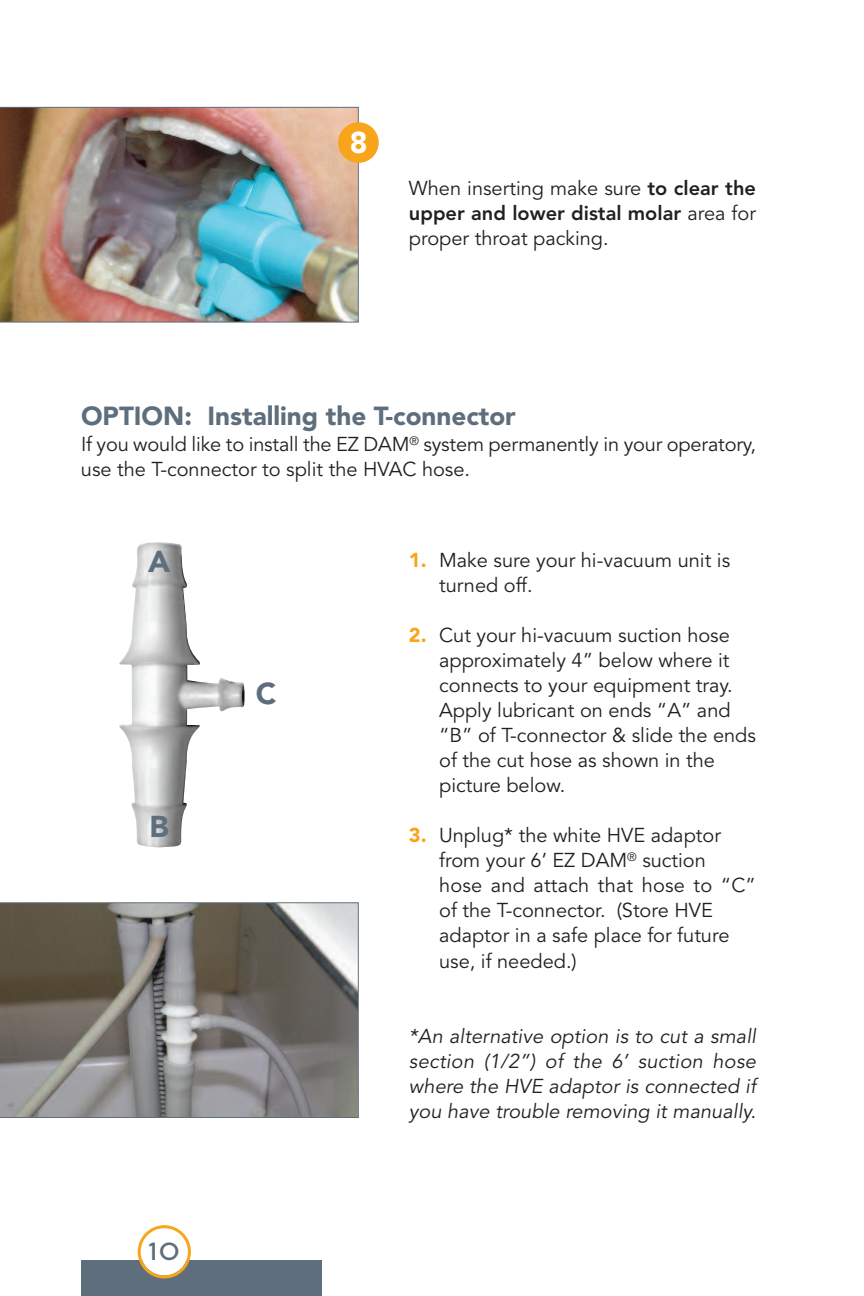
<style>
.page{position:relative;width:864px;height:1296px;background:#fff}
.page>*{position:absolute;margin:0;border:0;box-sizing:border-box;transform-origin:0 0}
.t1{font:900 30px "Avenir";color:#5e6e7d}
.t2{font:900 30px "Avenir";color:#fff}
.t3{font:900 26px "Avenir";color:#5e6e7d}
.t4{font:24px "Blair Md ITCTT Medium";color:#5e6e7d}
.t5{font:20px/25px "Avenir";color:#231f20}
.t6{font:italic 20px/25px "Avenir";letter-spacing:.005em;color:#231f20;text-align:justify}
.s1{font-weight:800}
.s2{font-weight:900;color:#f9a51b}
</style>
<div class="page">
<img style="left:119px;top:542px;width:126px;height:306px">
<div style="left:81px;top:1261px;width:241px;height:35px;background:#5e6e7d"></div>
<svg style="left:138px;top:1225px;width:53px;height:53px"></svg>
<img style="left:0;top:107px;width:359px;height:216px">
<div style="left:338px;top:122px;width:41px;height:41px;background:#f9a51b;border-radius:50%"></div>
<svg style="left:0;top:902px;width:359px;height:216px;background:#7e7a76"></svg>
<h1 class="t2" style="left:350px;top:131px;width:19px">8</h1>
<p class="t5" style="left:409px;top:177px;width:349px;text-align:justify">When inserting make sure <span class="s1">to clear the upper and lower distal molar</span> area for proper throat packing.</p>
<h2 class="t3" style="left:81px;top:405px;width:436px">OPTION: Installing the T-connector</h2>
<p class="t5" style="left:81px;top:434px;width:677px">If you would like to install the EZ DAM<sup>®</sup> system permanently in your operatory, use the T-connector to split the HVAC hose.</p>
<h1 class="t1" style="left:148px;top:549px;width:24px">A</h1>
<h1 class="t1" style="left:150px;top:815px;width:21px">B</h1>
<h1 class="t1" style="left:256px;top:682px;width:22px">C</h1>
<p class="t4" style="left:149px;top:1232px;width:33px">10</p>
<p class="t5" style="left:439px;top:549px;width:293px;text-indent:-30px"><span class="s2">1.</span> Make sure your hi-vacuum unit is turned off.</p>
<p class="t5" style="left:439px;top:624px;width:318px;text-indent:-30px"><span class="s2">2.</span> Cut your hi-vacuum suction hose approximately 4” below where it connects to your equipment tray.<br>Apply lubricant on ends “A” and “B” of T-connector &amp; slide the ends of the cut hose as shown in the picture below.</p>
<p class="t5" style="left:439px;top:824px;width:318px;text-indent:-30px"><span class="s2">3.</span> Unplug* the white HVE adaptor from your 6’ EZ DAM<sup>®</sup> suction<br>hose and attach that hose to “C” of the T-connector. (Store HVE adaptor in a safe place for future use, if needed.)</p>
<p class="t6" style="left:409px;top:1025px;width:349px">*An alternative option is to cut a small section (1/2”) of the 6’ suction hose where the HVE adaptor is connected if you have trouble removing it manually.</p>
</div>
